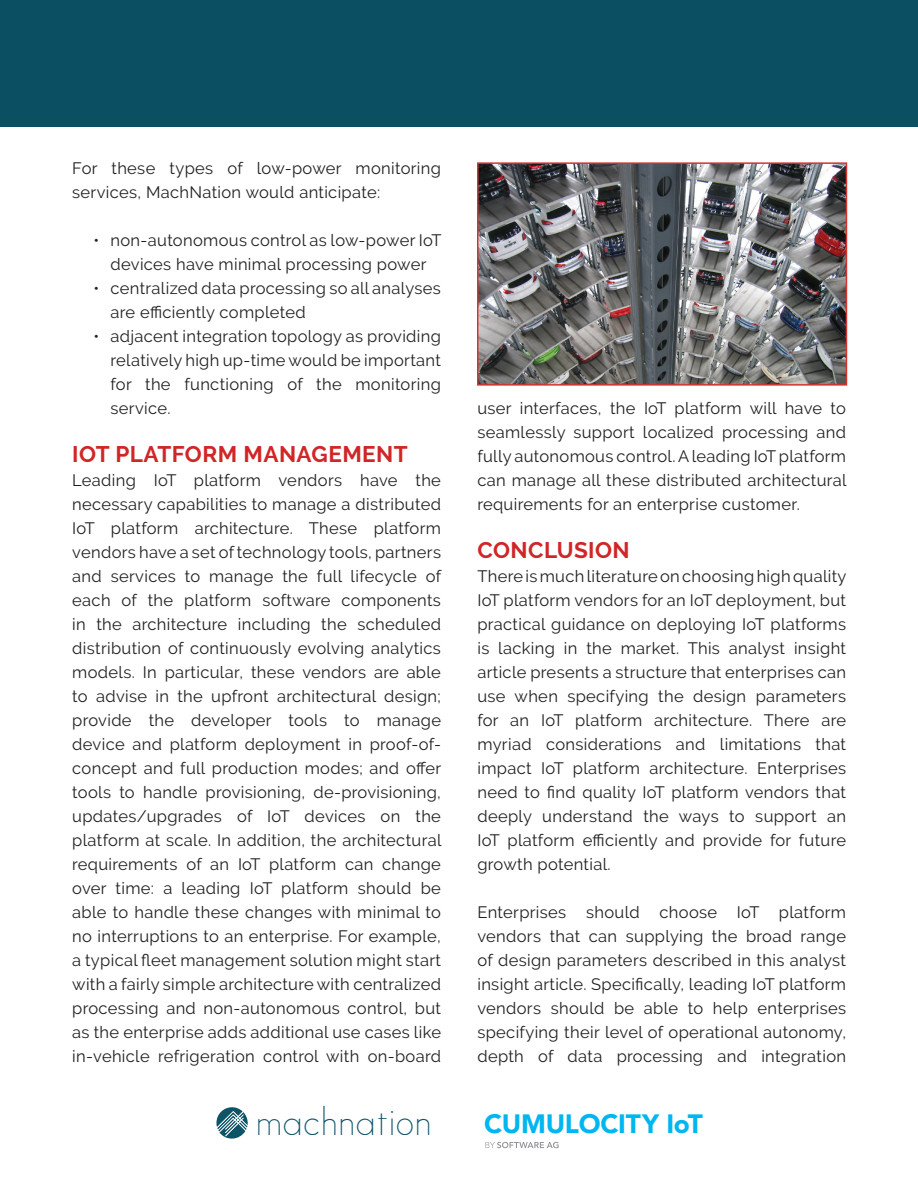
<style>
.page{position:relative;width:918px;height:1188px;background:#fff}
.page>*{position:absolute;margin:0;border:0;box-sizing:border-box;transform-origin:0 0}
.t1{font:36.75px "Satellite";color:#0c5466}
.t2{font:900 26.25px "Avenir LT Std";letter-spacing:-.01em;color:#00b6f0}
.Body_header{font:700 22.5px "Raleway";letter-spacing:.02em;color:#d02627}
.Body_copy{font:16.5px/24px "Raleway";letter-spacing:.02em;color:#231f20;text-align:justify}
</style>
<div class="page">
<div style="left:0;top:0;width:918px;height:126px;background:#0a5062"></div>
<img style="left:480px;top:165px;width:364px;height:218px">
<div style="left:477px;top:162px;width:370px;height:224px;border:2px solid #d53330"></div>
<svg style="left:216px;top:1107px;width:32px;height:32px"></svg>
<svg style="left:485px;top:1142px;width:74px;height:6px"></svg>
<p class="Body_copy" style="left:72px;top:156px;width:370px">For these types of low-power monitoring services, MachNation would anticipate:</p>
<p class="Body_copy" style="left:94px;top:228px;width:349px;text-align:center">• non-autonomous control as low-power IoT devices have minimal processing power</p>
<p class="Body_copy" style="left:111px;top:276px;width:332px;text-indent:-17px">• centralized data processing so all analyses are efficiently completed</p>
<p class="Body_copy" style="left:111px;top:324px;width:332px;text-indent:-17px">• adjacent integration topology as providing relatively high up-time would be important for the functioning of the monitoring service.</p>
<p class="Body_header" style="left:72px;top:441px;width:337px">IOT PLATFORM MANAGEMENT</p>
<p class="Body_copy" style="left:72px;top:468px;width:371px">Leading IoT platform vendors have the necessary capabilities to manage a distributed IoT platform architecture. These platform vendors have a set of technology tools, partners and services to manage the full lifecycle of each of the platform software components in the architecture including the scheduled distribution of continuously evolving analytics models. In particular, these vendors are able to advise in the upfront architectural design; provide the developer tools to manage device and platform deployment in proof-of&shy;concept and full production modes; and offer tools to handle provisioning, de-provisioning, updates/upgrades of IoT devices on the platform at scale. In addition, the architectural requirements of an IoT platform can change over time: a leading IoT platform should be able to handle these changes with minimal to no interruptions to an enterprise. For example, a typical fleet management solution might start with a fairly simple architecture with centralized processing and non-autonomous control, but as the enterprise adds additional use cases like in-vehicle refrigeration control with on-board</p>
<p class="Body_copy" style="left:477px;top:396px;width:371px">user interfaces, the IoT platform will have to seamlessly support localized processing and fully autonomous control. A leading IoT platform can manage all these distributed architectural requirements for an enterprise customer.</p>
<p class="Body_header" style="left:477px;top:537px;width:154px">CONCLUSION</p>
<p class="Body_copy" style="left:477px;top:564px;width:371px">There is much literature on choosing high quality IoT platform vendors for an IoT deployment, but practical guidance on deploying IoT platforms is lacking in the market. This analyst insight article presents a structure that enterprises can use when specifying the design parameters for an IoT platform architecture. There are myriad considerations and limitations that impact IoT platform architecture. Enterprises need to find quality IoT platform vendors that deeply understand the ways to support an IoT platform efficiently and provide for future growth potential.</p>
<p class="Body_copy" style="left:477px;top:900px;width:370px">Enterprises should choose IoT platform vendors that can supplying the broad range of design parameters described in this analyst insight article. Specifically, leading IoT platform vendors should be able to help enterprises specifying their level of operational autonomy, depth of data processing and integration</p>
<h1 class="t1" style="left:255px;top:1097px;width:178px">machnation</h1>
<h2 class="t2" style="left:484px;top:1108px;width:220px">CUMULOCITY IoT</h2>
</div>
